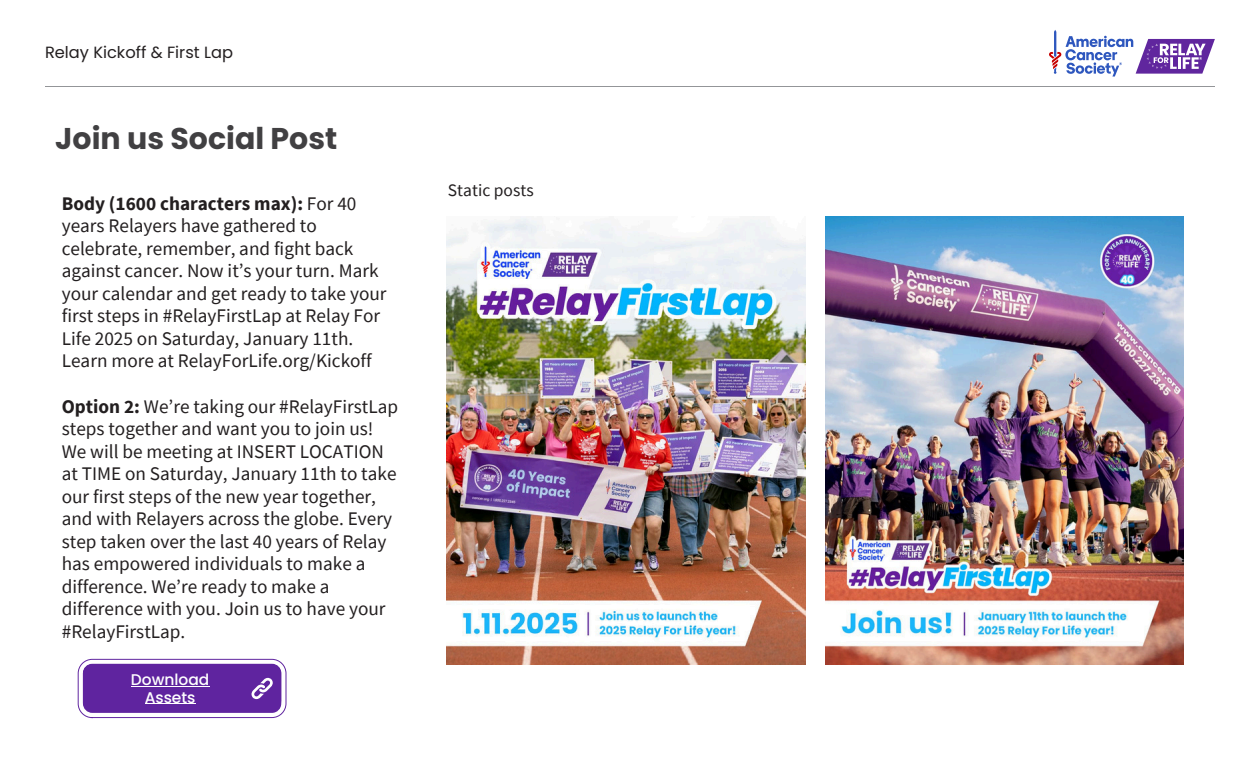
<style>
.page{position:relative;width:1260px;height:765px;background:#fff}
.page>*{position:absolute;margin:0;border:0;box-sizing:border-box;transform-origin:0 0}
.t1{font:700 30px "Poppins";color:#414042}
.t2{font:19.25px/22.5px "Source Sans Pro";color:#231f20}
.t3{font:17.5px "Source Sans Pro";color:#231f20}
.t4{font:16.25px "Poppins";color:#231f20}
.t5{font:500 15.5px/17.8px "Poppins";color:#fff;text-align:center}
.s1{font-weight:700}
</style>
<div class="page">
<hr style="left:45px;top:86px;width:1170px;height:1px;background:#939598">
<img style="left:447px;top:216px;width:358px;height:448px">
<img style="left:825px;top:216px;width:358px;height:448px">
<svg style="left:1049px;top:30px;width:166px;height:47px"></svg>
<div style="left:78px;top:659px;width:208px;height:59px;border:1px solid #fff;border-radius:14px"></div>
<div style="left:83px;top:664px;width:198px;height:49px;background:#5f249f;border-radius:9px"></div>
<svg style="left:83px;top:664px;width:198px;height:36px"></svg>
<hr style="left:131px;top:686px;width:78px;height:1px;background:#fff">
<hr style="left:145px;top:703px;width:51px;height:1px;background:#fff">
<p class="t4" style="left:45px;top:41px;width:190px">Relay Kickoff &amp; First Lap</p>
<h1 class="t1" style="left:55px;top:118px;width:284px">Join us Social Post</h1>
<h2 class="t2" style="left:62px;top:192px;width:326px"><span class="s1">Body (1600 characters max):</span> For 40 years Relayers have gathered to celebrate, remember, and fight back against cancer. Now it’s your turn. Mark your calendar and get ready to take your first steps in #RelayFirstLap at Relay For Life 2025 on Saturday, January 11th.<br>Learn more at RelayForLife.org/Kickoff</h2>
<h2 class="t2" style="left:62px;top:394px;width:338px"><span class="s1">Option 2:</span> We’re taking our #RelayFirstLap steps together and want you to join us!<br>We will be meeting at INSERT LOCATION at TIME on Saturday, January 11th to take our first steps of the new year together, and with Relayers across the globe. Every step taken over the last 40 years of Relay has empowered individuals to make a difference. We’re ready to make a difference with you. Join us to have your #RelayFirstLap.</h2>
<p class="t5" style="left:117px;top:667px;width:80px">Download<br>Assets</p>
<p class="t5" style="left:131px;top:670px;width:80px">Download<br>Assets</p>
<h3 class="t3" style="left:448px;top:179px;width:87px">Static posts</h3>
</div>
